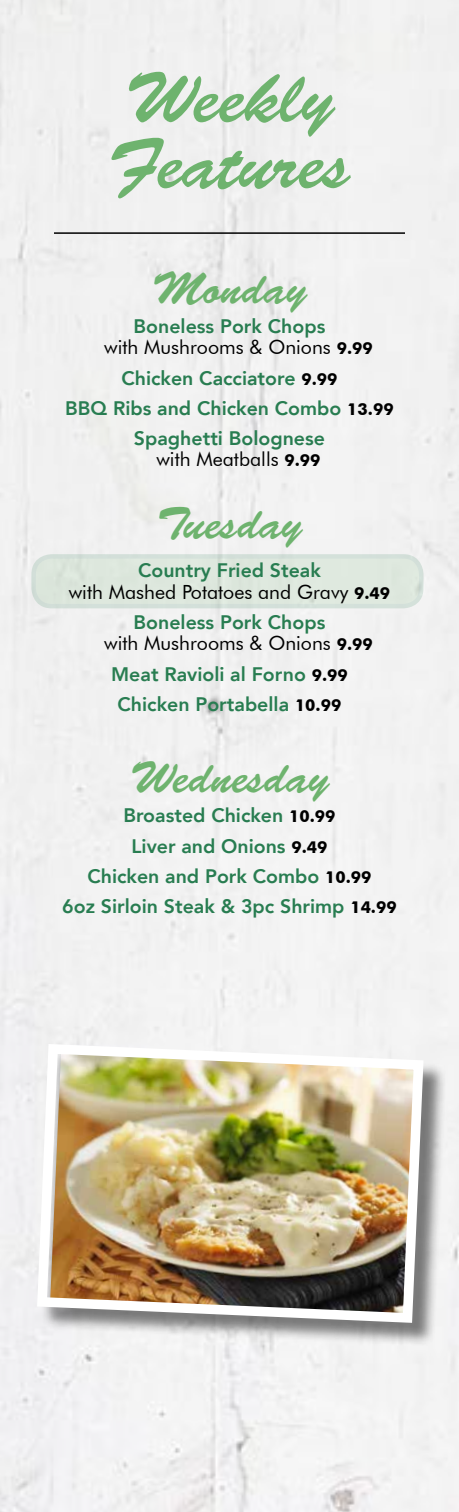
<style>
.page{position:relative;width:459px;height:1512px;background:#fff}
.page>*{position:absolute;margin:0;border:0;box-sizing:border-box;transform-origin:0 0}
.t1{font:72px/66px "Brush Script Std";color:#6eb36e}
.t2{font:45px "Brush Script Std";color:#6eb36e}
.t3{font:800 19.5px/30.3px "Avenir";color:#287d51;text-align:center}
.t4{font:19.5px "Futura BT";color:#000}
.s1{font-weight:700;font-size:16.5px}
.s2{font-family:"Futura BT";font-weight:700;font-size:16.5px;color:#000}
</style>
<div class="page">
<div style="left:34px;top:556px;width:387px;height:50px;background:#dee8de;border-radius:18px"></div>
<div style="left:31px;top:554px;width:393px;height:54px;border:4px solid #287d51;border-radius:18px"></div>
<div style="left:40px;top:1047px;width:407px;height:300px;background:#000;opacity:.5"></div>
<img style="left:32px;top:1039px;width:397px;height:289px">
<hr style="left:54px;top:232px;width:351px;height:2px;background:#000">
<h1 class="t1" style="left:108px;top:67px;width:244px">Weekly<br>Features</h1>
<h2 class="t2" style="left:152px;top:263px;width:156px">Monday</h2>
<p class="t3" style="left:134px;top:311px;width:193px">Boneless Pork Chops</p>
<p class="t4" style="left:104px;top:335px;width:270px">with Mushrooms &amp; Onions <span class="s1">9.99</span></p>
<p class="t3" style="left:65px;top:363px;width:330px">Chicken Cacciatore <span class="s2">9.99<br></span>BBQ Ribs and Chicken Combo <span class="s2">13.99<br></span>Spaghetti Bolognese</p>
<p class="t4" style="left:156px;top:448px;width:166px">with Meatballs <span class="s1">9.99</span></p>
<h2 class="t2" style="left:157px;top:499px;width:147px">Tuesday</h2>
<p class="t3" style="left:138px;top:556px;width:184px">Country Fried Steak</p>
<p class="t4" style="left:69px;top:580px;width:323px">with Mashed Potatoes and Gravy <span class="s1">9.49</span></p>
<p class="t3" style="left:134px;top:607px;width:193px">Boneless Pork Chops</p>
<p class="t4" style="left:104px;top:632px;width:270px">with Mushrooms &amp; Onions <span class="s1">9.99</span></p>
<p class="t3" style="left:111px;top:659px;width:238px">Meat Ravioli al Forno <span class="s2">9.99<br></span>Chicken Portabella <span class="s2">10.99</span></p>
<h2 class="t2" style="left:130px;top:752px;width:200px">Wednesday</h2>
<p class="t3" style="left:62px;top:801px;width:336px">Broasted Chicken <span class="s2">10.99<br></span>Liver and Onions <span class="s2">9.49<br></span>Chicken and Pork Combo <span class="s2">10.99<br></span>6oz Sirloin Steak &amp; 3pc Shrimp <span class="s2">14.99</span></p>
</div>
